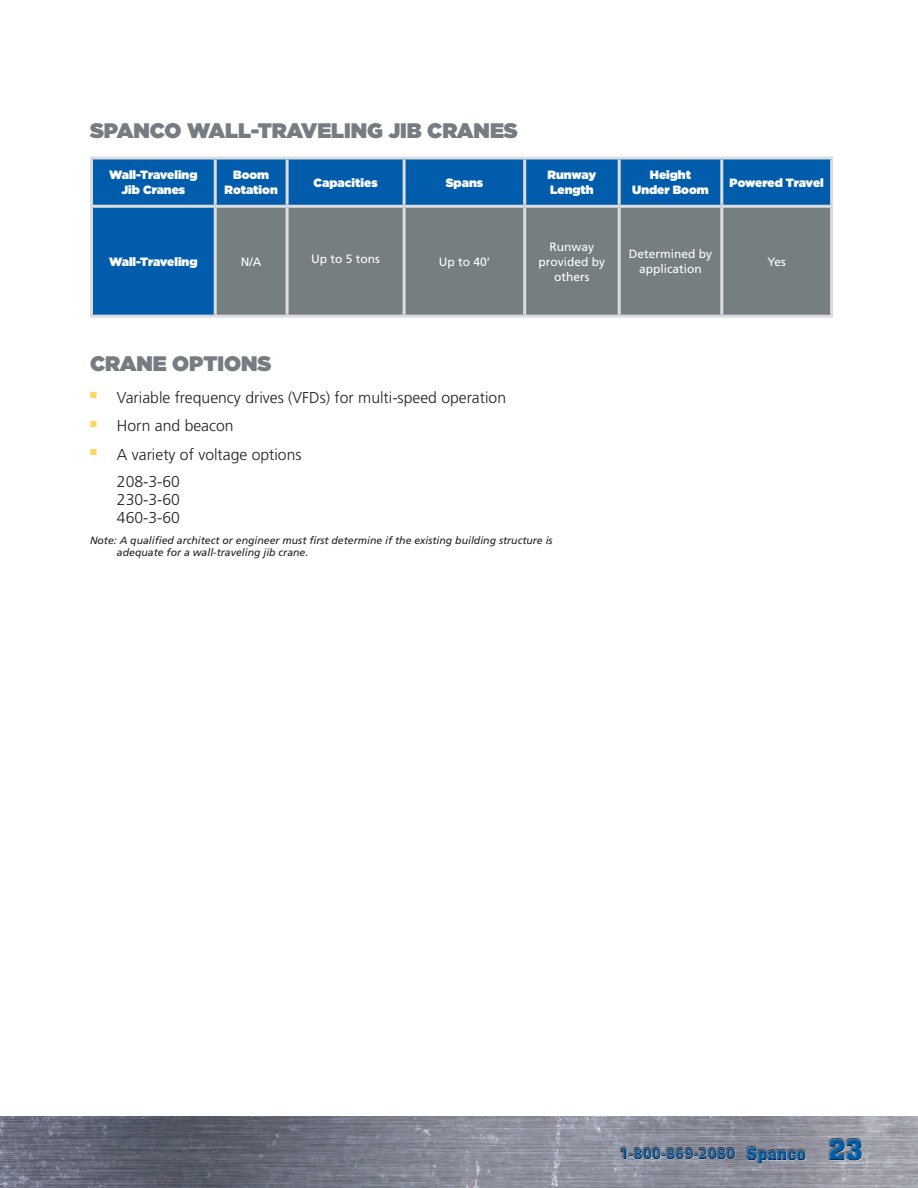
<style>
.page{position:relative;width:918px;height:1188px;background:#fff}
.page>*{position:absolute;margin:0;border:0;box-sizing:border-box;transform-origin:0 0}
.Aachen_small_head{font:900 21px "Gotham";color:#757d82}
.Bullet_Points_Large{font:300 15.75px/18px "Frutiger";color:#231f20;text-align:justify}
.t1{font:900 15px "Frutiger";color:#015dab}
.Table_Headers_Detail{font:900 12px/15px "Gotham";color:#fff;text-align:center}
.Table_Body{font:12px/15px "Frutiger";color:#fff;text-align:center}
.Bullet_Points_Large-2{font:italic 10.5px/12px "Frutiger";color:#231f20}
.s1{font-family:"Aachen";font-weight:700}
.s2{font-family:"Aachen";font-weight:700;font-size:24px}
</style>
<div class="page">
<img style="left:0;top:1116px;width:918px;height:72px">
<div style="left:619px;top:1138px;width:244px;height:25px;background:#fff;opacity:.75"></div>
<div style="left:619px;top:1141px;width:244px;height:23px;background:#231f20;opacity:.75"></div>
<div style="left:93px;top:159px;width:737px;height:156px;background:#015dab"></div>
<div style="left:217px;top:208px;width:613px;height:107px;background:#757f82"></div>
<hr style="left:90px;top:156px;width:125px;height:3px;background:#dcdddf">
<hr style="left:90px;top:159px;width:3px;height:46px;background:#dcdddf">
<hr style="left:215px;top:156px;width:72px;height:3px;background:#dcdddf">
<hr style="left:214px;top:159px;width:3px;height:46px;background:#dcdddf">
<hr style="left:287px;top:156px;width:117px;height:3px;background:#dcdddf">
<hr style="left:286px;top:159px;width:3px;height:46px;background:#dcdddf">
<hr style="left:404px;top:156px;width:121px;height:3px;background:#dcdddf">
<hr style="left:403px;top:159px;width:3px;height:46px;background:#dcdddf">
<hr style="left:525px;top:156px;width:94px;height:3px;background:#dcdddf">
<hr style="left:523px;top:159px;width:3px;height:46px;background:#dcdddf">
<hr style="left:619px;top:156px;width:103px;height:3px;background:#dcdddf">
<hr style="left:618px;top:159px;width:3px;height:46px;background:#dcdddf">
<hr style="left:722px;top:156px;width:111px;height:3px;background:#dcdddf">
<hr style="left:720px;top:159px;width:3px;height:46px;background:#dcdddf">
<hr style="left:830px;top:159px;width:3px;height:46px;background:#dcdddf">
<hr style="left:90px;top:205px;width:125px;height:3px;background:#dcdddf">
<hr style="left:90px;top:208px;width:3px;height:107px;background:#dcdddf">
<hr style="left:215px;top:205px;width:72px;height:3px;background:#dcdddf">
<hr style="left:214px;top:208px;width:3px;height:107px;background:#dcdddf">
<hr style="left:287px;top:205px;width:117px;height:3px;background:#dcdddf">
<hr style="left:286px;top:208px;width:3px;height:107px;background:#dcdddf">
<hr style="left:404px;top:205px;width:121px;height:3px;background:#dcdddf">
<hr style="left:403px;top:208px;width:3px;height:107px;background:#dcdddf">
<hr style="left:525px;top:205px;width:94px;height:3px;background:#dcdddf">
<hr style="left:523px;top:208px;width:3px;height:107px;background:#dcdddf">
<hr style="left:619px;top:205px;width:103px;height:3px;background:#dcdddf">
<hr style="left:618px;top:208px;width:3px;height:107px;background:#dcdddf">
<hr style="left:722px;top:205px;width:111px;height:3px;background:#dcdddf">
<hr style="left:720px;top:208px;width:3px;height:107px;background:#dcdddf">
<hr style="left:830px;top:208px;width:3px;height:107px;background:#dcdddf">
<hr style="left:90px;top:315px;width:125px;height:3px;background:#dcdddf">
<hr style="left:215px;top:315px;width:72px;height:3px;background:#dcdddf">
<hr style="left:287px;top:315px;width:117px;height:3px;background:#dcdddf">
<hr style="left:404px;top:315px;width:121px;height:3px;background:#dcdddf">
<hr style="left:525px;top:315px;width:94px;height:3px;background:#dcdddf">
<hr style="left:619px;top:315px;width:103px;height:3px;background:#dcdddf">
<hr style="left:722px;top:315px;width:111px;height:3px;background:#dcdddf">
<p class="Aachen_small_head" style="left:90px;top:116px;width:429px">SPANCO WALL-TRAVELING JIB CRANES</p>
<p class="Table_Headers_Detail" style="left:109px;top:167px;width:90px">Wall-Traveling</p>
<p class="Table_Headers_Detail" style="left:122px;top:182px;width:65px">Jib Cranes</p>
<p class="Table_Headers_Detail" style="left:225px;top:167px;width:55px">Boom<br>Rotation</p>
<p class="Table_Headers_Detail" style="left:314px;top:175px;width:66px">Capacities</p>
<p class="Table_Headers_Detail" style="left:446px;top:175px;width:39px">Spans</p>
<p class="Table_Headers_Detail" style="left:109px;top:254px;width:90px">Wall-Traveling</p>
<p class="Table_Body" style="left:241px;top:254px;width:22px">N/A</p>
<p class="Table_Body" style="left:311px;top:252px;width:70px">Up to 5 tons</p>
<p class="Table_Body" style="left:439px;top:254px;width:53px">Up to 40’</p>
<p class="Table_Headers_Detail" style="left:548px;top:167px;width:50px">Runway</p>
<p class="Table_Headers_Detail" style="left:550px;top:182px;width:45px">Length</p>
<p class="Table_Headers_Detail" style="left:632px;top:167px;width:78px">Height<br>Under Boom</p>
<p class="Table_Headers_Detail" style="left:730px;top:175px;width:96px">Powered Travel</p>
<p class="Table_Body" style="left:539px;top:239px;width:68px">Runway provided by others</p>
<p class="Table_Body" style="left:629px;top:247px;width:85px">Determined by application</p>
<p class="Table_Body" style="left:767px;top:254px;width:20px">Yes</p>
<p class="Aachen_small_head" style="left:90px;top:349px;width:183px">CRANE OPTIONS</p>
<p class="Bullet_Points_Large" style="left:90px;top:388px;width:418px"><sup>■</sup> Variable frequency drives (VFDs) for multi-speed operation</p>
<p class="Bullet_Points_Large" style="left:90px;top:417px;width:145px"><sup>■</sup> Horn and beacon</p>
<p class="Bullet_Points_Large" style="left:90px;top:445px;width:213px"><sup>■</sup> A variety of voltage options</p>
<p class="Bullet_Points_Large" style="left:117px;top:472px;width:65px">208-3-60<br>230-3-60<br>460-3-60</p>
<p class="Bullet_Points_Large-2" style="left:117px;top:534px;width:437px;text-indent:-27px">Note: A qualified architect or engineer must first determine if the existing building structure is adequate for a wall-traveling jib crane.</p>
<h3 class="t1" style="left:619px;top:1145px;width:244px">1-800-869-2080 <span class="s1">SPANCO</span> <span class="s2">23</span></h3>
</div>
